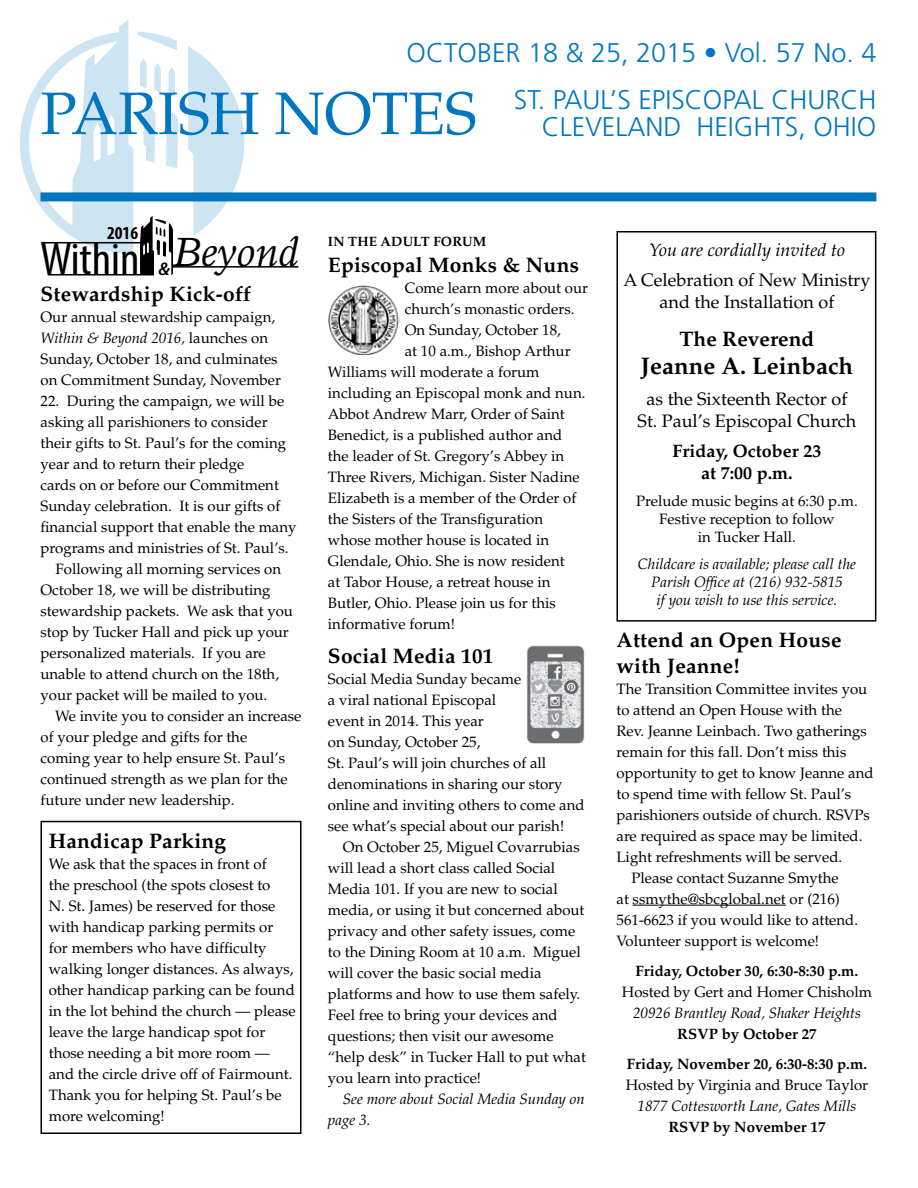
<style>
.page{position:relative;width:918px;height:1188px;background:#fff}
.page>*{position:absolute;margin:0;border:0;box-sizing:border-box;transform-origin:0 0}
.t1{font:60px "Palatino";color:#0076c0}
.t2{font:condensed 45.75px "Myriad Pro";color:#000;scale:1.05 1}
.t3{font:italic 45.75px "Perrywood MT Std";color:#000}
.t4{font:300 27px/27.2px "Frutiger";color:#0076c0;text-align:right}
.t5{font:700 24px "Palatino";color:#000}
.t6{font:700 21px/25.2px "Palatino";letter-spacing:.01em;color:#000}
.t7{font:700 condensed 18.3px "Myriad Pro";color:#000}
.t8{font:italic 600 18.3px "Myriad Pro";color:#000}
.t9{font:18px/21.6px "Palatino";color:#000;text-align:center}
.t10{font:700 18px/21.6px "Palatino";color:#000;text-align:center}
.t11{font:italic 18px "Palatino";color:#000}
.t12{font:15px/21px "Palatino";color:#000}
.t13{font:italic 15px/18px "Palatino";color:#000}
.t14{font:700 15px/30px "Palatino";color:#000;text-align:center}
.t15{font:700 13.5px "Palatino";letter-spacing:.01em;color:#000}
.s1{font-style:italic}
</style>
<div class="page">
<div style="left:40px;top:192px;width:836px;height:9px;background:#0076c0"></div>
<svg style="left:188px;top:46px;width:56px;height:190px"></svg>
<img style="left:526px;top:645px;width:59px;height:99px">
<hr style="left:172px;top:266px;width:126px;height:2px;background:#000">
<svg style="left:20px;top:20px;width:158px;height:256px"></svg>
<img style="left:328px;top:285px;width:71px;height:70px">
<div style="left:616px;top:231px;width:260px;height:391px;border:2px solid #000"></div>
<div style="left:40px;top:821px;width:262px;height:313px;border:2px solid #000"></div>
<hr style="left:633px;top:905px;width:153px;height:1px;background:#000">
<h3 class="t4" style="left:407px;top:39px;width:471px">OCTOBER 18 &amp; 25, 2015 • vol. 57 No. 4</h3>
<h1 class="t1" style="left:40px;top:78px;width:438px">PARISH NOTES</h1>
<h3 class="t4" style="left:514px;top:86px;width:364px">ST. PAUL’S EPISCOPAL CHURCH<br>CLEVELAND HEIGHTS, OHIO</h3>
<p class="t7" style="left:107px;top:221px;width:33px">2016</p>
<h2 class="t2" style="left:40px;top:231px;width:96px">Within</h2>
<h2 class="t3" style="left:174px;top:228px;width:127px">Beyond</h2>
<p class="t8" style="left:159px;top:257px;width:13px">&amp;</p>
<h3 class="t6" style="left:40px;top:281px;width:212px">Stewardship Kick-off</h3>
<p class="t12" style="left:40px;top:307px;width:242px">Our annual stewardship campaign, <span class="s1">Within &amp; Beyond 2016,</span> launches on Sunday, October 18, and culminates on Commitment Sunday, November</p>
<p class="t12" style="left:40px;top:391px;width:245px">22. During the campaign, we will be</p>
<p class="t12" style="left:40px;top:412px;width:229px">asking all parishioners to consider</p>
<p class="t12" style="left:40px;top:433px;width:247px">their gifts to St. Paul’s for the coming</p>
<p class="t12" style="left:40px;top:454px;width:205px">year and to return their pledge</p>
<p class="t12" style="left:40px;top:475px;width:240px">cards on or before our Commitment</p>
<p class="t12" style="left:40px;top:496px;width:241px">Sunday celebration. It is our gifts of</p>
<p class="t12" style="left:40px;top:517px;width:258px">financial support that enable the many</p>
<p class="t12" style="left:40px;top:538px;width:250px">programs and ministries of St. Paul’s.</p>
<p class="t12" style="left:56px;top:559px;width:227px">Following all morning services on</p>
<p class="t12" style="left:40px;top:580px;width:231px">October 18, we will be distributing</p>
<p class="t12" style="left:40px;top:601px;width:254px">stewardship packets. We ask that you</p>
<p class="t12" style="left:40px;top:622px;width:250px">stop by Tucker Hall and pick up your</p>
<p class="t12" style="left:40px;top:643px;width:227px">personalized materials. If you are</p>
<p class="t12" style="left:40px;top:664px;width:240px">unable to attend church on the 18th,</p>
<p class="t12" style="left:40px;top:685px;width:228px">your packet will be mailed to you.</p>
<p class="t12" style="left:55px;top:706px;width:248px">We invite you to consider an increase</p>
<p class="t12" style="left:40px;top:727px;width:208px">of your pledge and gifts for the</p>
<p class="t12" style="left:40px;top:748px;width:246px">coming year to help ensure St. Paul’s</p>
<p class="t12" style="left:40px;top:769px;width:249px">continued strength as we plan for the</p>
<p class="t12" style="left:40px;top:790px;width:196px">future under new leadership.</p>
<h3 class="t6" style="left:49px;top:828px;width:179px">Handicap Parking</h3>
<p class="t12" style="left:49px;top:853px;width:248px">We ask that the spaces in front of<br>the preschool (the spots closest to<br>N. St. James) be reserved for those with handicap parking permits or for members who have difficulty walking longer distances. As always, other handicap parking can be found in the lot behind the church — please leave the large handicap spot for those needing a bit more room — and the circle drive off of Fairmount.<br>Thank you for helping St. Paul’s be more welcoming!</p>
<p class="t15" style="left:328px;top:234px;width:160px">In the Adult Forum</p>
<h3 class="t6" style="left:328px;top:252px;width:253px">Episcopal Monks &amp; Nuns</h3>
<p class="t12" style="left:405px;top:277px;width:185px">Come learn more about our</p>
<p class="t12" style="left:405px;top:298px;width:171px">church’s monastic orders.</p>
<p class="t12" style="left:405px;top:319px;width:158px">On Sunday, October 18,</p>
<p class="t12" style="left:405px;top:340px;width:167px">at 10 a.m., Bishop Arthur</p>
<p class="t12" style="left:328px;top:361px;width:213px">Williams will moderate a forum</p>
<p class="t12" style="left:328px;top:382px;width:259px">including an Episcopal monk and nun.</p>
<p class="t12" style="left:328px;top:403px;width:238px">Abbot Andrew Marr, Order of Saint</p>
<p class="t12" style="left:328px;top:424px;width:236px">Benedict, is a published author and</p>
<p class="t12" style="left:328px;top:445px;width:238px">the leader of St. Gregory’s Abbey in</p>
<p class="t12" style="left:328px;top:466px;width:253px">Three Rivers, Michigan. Sister Nadine</p>
<p class="t12" style="left:328px;top:487px;width:250px">Elizabeth is a member of the Order of</p>
<p class="t12" style="left:328px;top:508px;width:217px">the Sisters of the Transfiguration</p>
<p class="t12" style="left:328px;top:529px;width:223px">whose mother house is located in</p>
<p class="t12" style="left:328px;top:550px;width:238px">Glendale, Ohio. She is now resident</p>
<p class="t12" style="left:328px;top:571px;width:224px">at Tabor House, a retreat house in</p>
<p class="t12" style="left:328px;top:592px;width:229px">Butler, Ohio. Please join us for this</p>
<p class="t12" style="left:328px;top:613px;width:129px">informative forum!</p>
<h3 class="t6" style="left:328px;top:643px;width:167px">Social Media 101</h3>
<p class="t12" style="left:328px;top:668px;width:258px">Social Media Sunday became<br>a viral national Episcopal<br>event in 2014. This year<br>on Sunday, October 25,<br>St. Paul’s will join churches of all denominations in sharing our story online and inviting others to come and see what’s special about our parish!</p>
<p class="t12" style="left:328px;top:836px;width:260px;text-indent:15px">On October 25, Miguel Covarrubias will lead a short class called Social Media 101. If you are new to social media, or using it but concerned about privacy and other safety issues, come to the Dining Room at 10 a.m. Miguel will cover the basic social media platforms and how to use them safely.<br>Feel free to bring your devices and questions; then visit our awesome “help desk” in Tucker Hall to put what you learn into practice!</p>
<p class="t13" style="left:328px;top:1089px;width:258px;line-height:21px;text-indent:15px">See more about Social Media Sunday on page 3.</p>
<p class="t11" style="left:649px;top:239px;width:198px">You are cordially invited to</p>
<p class="t9" style="left:624px;top:270px;width:248px">A Celebration of New Ministry and the Installation of</p>
<h3 class="t6" style="left:680px;top:326px;width:136px">The Reverend</h3>
<h3 class="t5" style="left:641px;top:352px;width:214px">Jeanne A. Leinbach</h3>
<p class="t9" style="left:638px;top:388px;width:220px">as the Sixteenth Rector of<br>St. Paul’s Episcopal Church</p>
<p class="t10" style="left:673px;top:440px;width:150px">Friday, October 23 at 7:00 p.m.</p>
<p class="t12" style="left:636px;top:492px;width:223px;line-height:18px;text-align:center">Prelude music begins at 6:30 p.m.<br>Festive reception to follow<br>in Tucker Hall.</p>
<p class="t13" style="left:638px;top:555px;width:220px;text-align:center">Childcare is available; please call the<br>Parish Office at (216) 932-5815<br>if you wish to use this service.</p>
<h3 class="t6" style="left:616px;top:628px;width:227px">Attend an Open House with Jeanne!</h3>
<p class="t12" style="left:616px;top:678px;width:252px">The Transition Committee invites you</p>
<p class="t12" style="left:616px;top:699px;width:227px">to attend an Open House with the</p>
<p class="t12" style="left:616px;top:720px;width:252px">Rev. Jeanne Leinbach. Two gatherings</p>
<p class="t12" style="left:616px;top:741px;width:231px">remain for this fall. Don’t miss this</p>
<p class="t12" style="left:616px;top:762px;width:259px">opportunity to get to know Jeanne and</p>
<p class="t12" style="left:616px;top:783px;width:236px">to spend time with fellow St. Paul’s</p>
<p class="t12" style="left:616px;top:804px;width:255px">parishioners outside of church. RSVPs</p>
<p class="t12" style="left:616px;top:825px;width:247px">are required as space may be limited.</p>
<p class="t12" style="left:616px;top:846px;width:227px">Light refreshments will be served.</p>
<p class="t12" style="left:632px;top:867px;width:209px">Please contact Suzanne Smythe</p>
<p class="t12" style="left:616px;top:888px;width:225px">at ssmythe@sbcglobal.net or (216)</p>
<p class="t12" style="left:616px;top:909px;width:243px">561-6623 if you would like to attend.</p>
<p class="t12" style="left:616px;top:930px;width:204px">Volunteer support is welcome!</p>
<p class="t14" style="left:636px;top:956px;width:224px">Friday, October 30, 6:30-8:30 p.m.</p>
<p class="t12" style="left:622px;top:981px;width:252px">Hosted by Gert and Homer Chisholm</p>
<p class="t13" style="left:633px;top:1004px;width:229px">20926 Brantley Road, Shaker Heights</p>
<p class="t14" style="left:627px;top:1019px;width:242px">RSVP by October 27<br>Friday, November 20, 6:30-8:30 p.m.</p>
<p class="t12" style="left:626px;top:1074px;width:244px">Hosted by Virginia and Bruce Taylor</p>
<p class="t13" style="left:638px;top:1097px;width:220px">1877 Cottesworth Lane, Gates Mills</p>
<p class="t14" style="left:668px;top:1112px;width:159px">RSVP by November 17</p>
</div>
